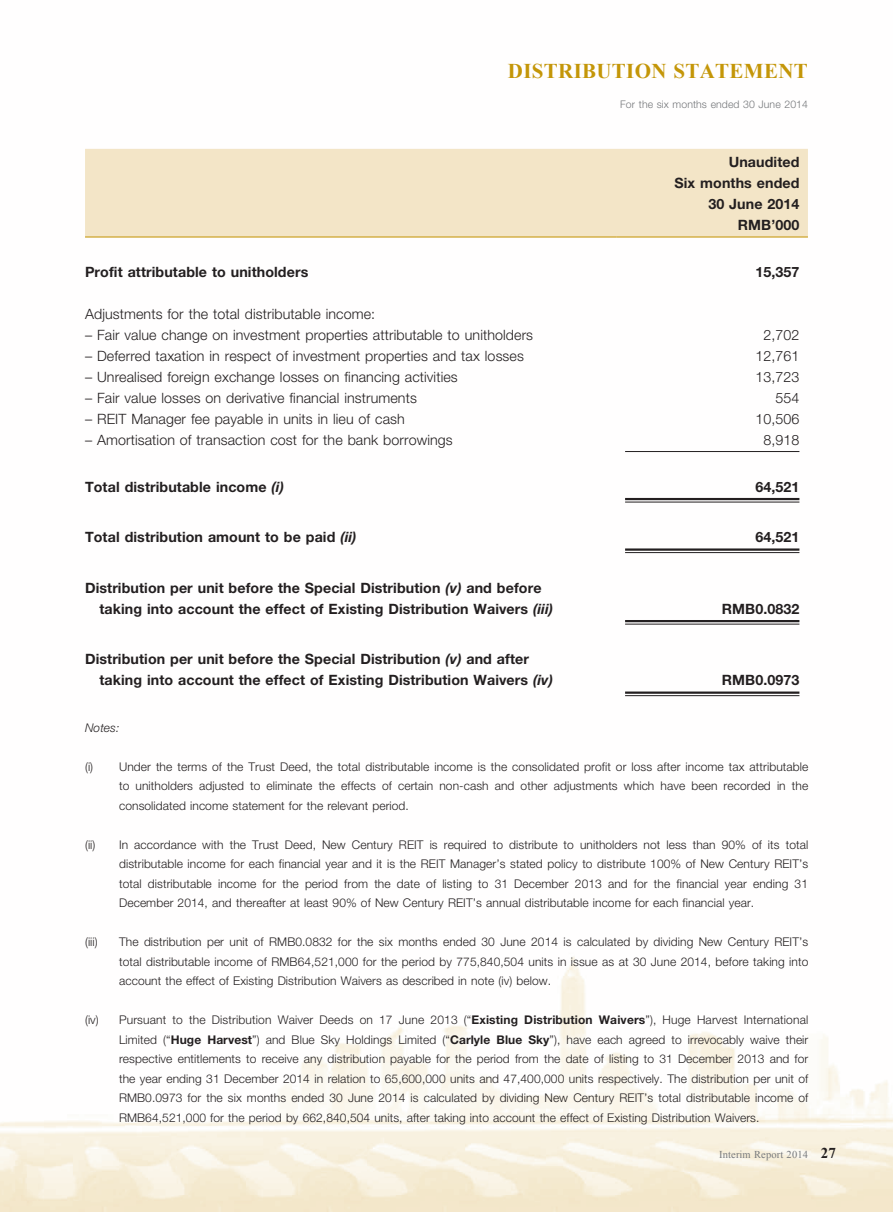
<style>
.page{position:relative;width:893px;height:1212px;background:#fff}
.page>*{position:absolute;margin:0;border:0;box-sizing:border-box;transform-origin:0 0}
.t1{font:700 21px "Times New Roman";letter-spacing:.015em;color:#c49608}
.t2{font:700 14.25px/21px "Helvetica Neue LT Std";letter-spacing:.005em;color:#231f20}
.t3{font:300 14.25px "Helvetica Neue LT Std";letter-spacing:.005em;color:#231f20}
.t4{font:300 12px/19.5px "Helvetica Neue LT Std";letter-spacing:.005em;color:#231f20;text-align:justify}
.t5{font:italic 300 12px "Helvetica Neue LT Std";letter-spacing:.005em;color:#231f20}
.t6{font:300 10.5px "Helvetica Neue LT Std";letter-spacing:.005em;color:#76787b}
.t7{font:10.5px "Times New Roman";letter-spacing:.01em;color:#76787b}
.s1{font-style:italic}
.s2{font-weight:700}
.s3{font-weight:700;font-size:15px;color:#231f20}
</style>
<div class="page">
<div style="left:85px;top:149px;width:723px;height:88px;background:#f3e5c7"></div>
<hr style="left:85px;top:237px;width:532px;height:1px;background:#c49608">
<hr style="left:617px;top:237px;width:191px;height:1px;background:#c49608">
<hr style="left:625px;top:451px;width:174px;height:1px;background:#231f20">
<hr style="left:625px;top:498px;width:174px;height:2px;background:#231f20">
<hr style="left:625px;top:502px;width:174px;height:1px;background:#231f20">
<hr style="left:625px;top:548px;width:174px;height:3px;background:#231f20">
<hr style="left:625px;top:552px;width:174px;height:1px;background:#231f20">
<hr style="left:625px;top:620px;width:174px;height:2px;background:#231f20">
<hr style="left:625px;top:624px;width:174px;height:1px;background:#231f20">
<hr style="left:625px;top:691px;width:174px;height:3px;background:#231f20">
<hr style="left:625px;top:695px;width:174px;height:1px;background:#231f20">
<h1 class="t1" style="left:508px;top:56px;width:301px">DISTRIBUTION STATEMENT</h1>
<p class="t6" style="left:620px;top:97px;width:189px">For the six months ended 30 June 2014</p>
<p class="t2" style="left:674px;top:152px;width:126px;text-align:right">Unaudited<br>Six months ended<br>30 June 2014<br>RMB’000</p>
<p class="t2" style="left:85px;top:261px;width:225px">Profit attributable to unitholders</p>
<p class="t2" style="left:755px;top:261px;width:46px">15,357</p>
<p class="t3" style="left:85px;top:305px;width:292px">Adjustments for the total distributable income:</p>
<p class="t3" style="left:85px;top:326px;width:450px">– Fair value change on investment properties attributable to unitholders</p>
<p class="t3" style="left:763px;top:326px;width:38px">2,702</p>
<p class="t3" style="left:85px;top:347px;width:440px">– Deferred taxation in respect of investment properties and tax losses</p>
<p class="t3" style="left:755px;top:347px;width:46px">12,761</p>
<p class="t3" style="left:85px;top:368px;width:374px">– Unrealised foreign exchange losses on financing activities</p>
<p class="t3" style="left:755px;top:368px;width:46px">13,723</p>
<p class="t3" style="left:85px;top:389px;width:333px">– Fair value losses on derivative financial instruments</p>
<p class="t3" style="left:775px;top:389px;width:25px">554</p>
<p class="t3" style="left:85px;top:410px;width:321px">– REIT Manager fee payable in units in lieu of cash</p>
<p class="t3" style="left:755px;top:410px;width:46px">10,506</p>
<p class="t3" style="left:85px;top:431px;width:369px">– Amortisation of transaction cost for the bank borrowings</p>
<p class="t3" style="left:763px;top:431px;width:38px">8,918</p>
<p class="t2" style="left:85px;top:476px;width:200px">Total distributable income <span class="s1">(i)</span></p>
<p class="t2" style="left:755px;top:476px;width:46px">64,521</p>
<p class="t2" style="left:85px;top:526px;width:273px">Total distribution amount to be paid <span class="s1">(ii)</span></p>
<p class="t2" style="left:755px;top:526px;width:46px">64,521</p>
<p class="t2" style="left:99px;top:577px;width:455px;text-indent:-14px">Distribution per unit before the Special Distribution <span class="s1">(v)</span> and before taking into account the effect of Existing Distribution Waivers <span class="s1">(iii)</span></p>
<p class="t2" style="left:722px;top:598px;width:79px">RMB0.0832</p>
<p class="t2" style="left:99px;top:648px;width:455px;text-indent:-14px">Distribution per unit before the Special Distribution <span class="s1">(v)</span> and after taking into account the effect of Existing Distribution Waivers <span class="s1">(iv)</span></p>
<p class="t2" style="left:722px;top:669px;width:79px">RMB0.0973</p>
<p class="t5" style="left:85px;top:720px;width:36px">Notes:</p>
<p class="t4" style="left:119px;top:756px;width:691px;text-indent:-34px">(i) Under the terms of the Trust Deed, the total distributable income is the consolidated profit or loss after income tax attributable to unitholders adjusted to eliminate the effects of certain non-cash and other adjustments which have been recorded in the consolidated income statement for the relevant period.</p>
<p class="t4" style="left:119px;top:834px;width:691px;text-indent:-34px">(ii) In accordance with the Trust Deed, New Century REIT is required to distribute to unitholders not less than 90% of its total distributable income for each financial year and it is the REIT Manager’s stated policy to distribute 100% of New Century REIT’s total distributable income for the period from the date of listing to 31 December 2013 and for the financial year ending 31<br>December 2014, and thereafter at least 90% of New Century REIT’s annual distributable income for each financial year.</p>
<p class="t4" style="left:85px;top:932px;width:14px">(iii)</p>
<p class="t4" style="left:119px;top:932px;width:691px">The distribution per unit of RMB0.0832 for the six months ended 30 June 2014 is calculated by dividing New Century REIT’s total distributable income of RMB64,521,000 for the period by 775,840,504 units in issue as at 30 June 2014, before taking into account the effect of Existing Distribution Waivers as described in note (iv) below.</p>
<p class="t4" style="left:119px;top:1010px;width:691px;text-indent:-34px">(iv) Pursuant to the Distribution Waiver Deeds on 17 June 2013 (“<span class="s2">Existing Distribution Waivers</span>”), Huge Harvest International Limited (“<span class="s2">Huge Harvest</span>”) and Blue Sky Holdings Limited (“<span class="s2">Carlyle Blue Sky</span>”), have each agreed to irrevocably waive their respective entitlements to receive any distribution payable for the period from the date of listing to 31 December 2013 and for the year ending 31 December 2014 in relation to 65,600,000 units and 47,400,000 units respectively. The distribution per unit of RMB0.0973 for the six months ended 30 June 2014 is calculated by dividing New Century REIT’s total distributable income of RMB64,521,000 for the period by 662,840,504 units, after taking into account the effect of Existing Distribution Waivers.</p>
<p class="t7" style="left:719px;top:1148px;width:118px">Interim Report 2014 <span class="s3">27</span></p>
</div>
